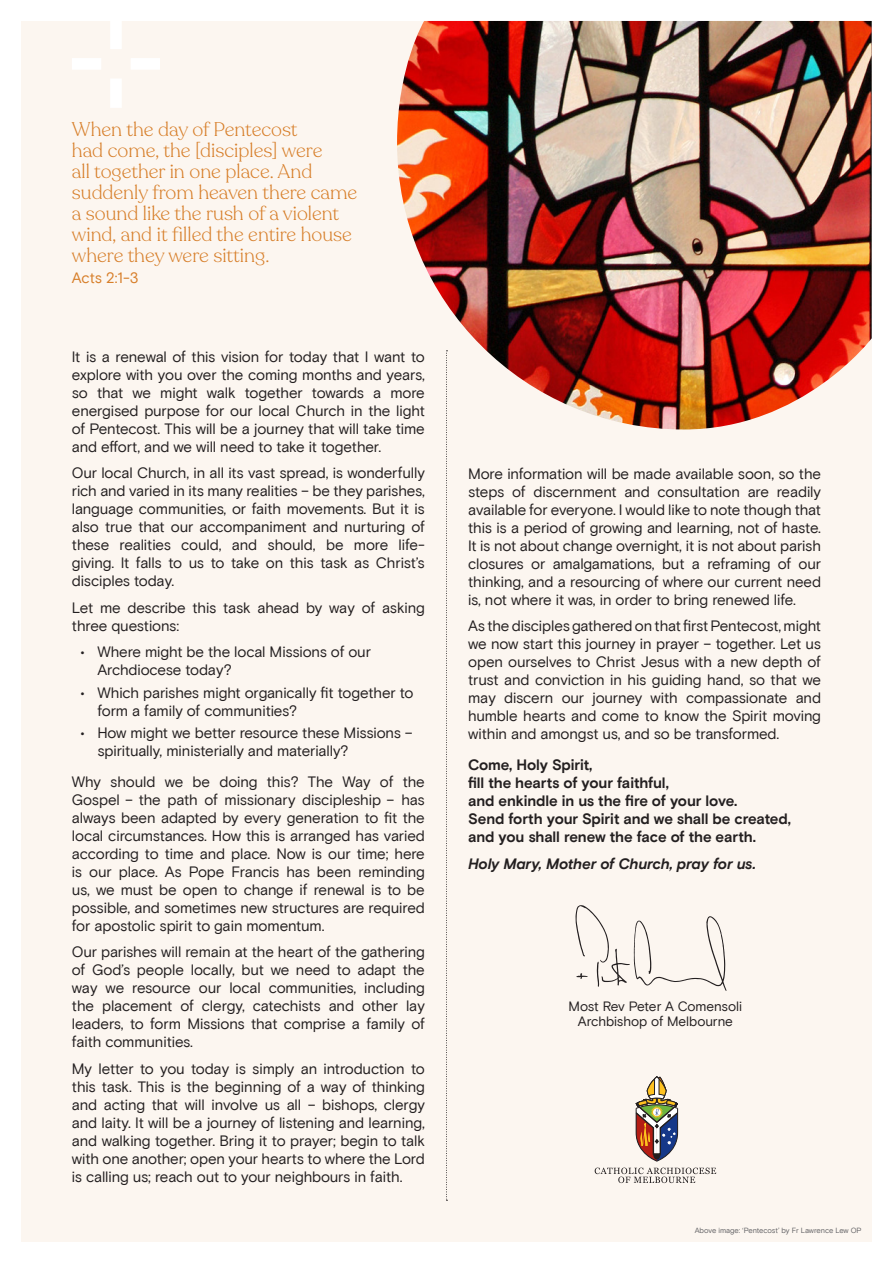
<style>
.page{position:relative;width:893px;height:1263px;background:#fff}
.page>*{position:absolute;margin:0;border:0;box-sizing:border-box;transform-origin:0 0}
.t1{font:300 19.5px/21px "Recoleta";color:#d77e29}
.t2{font:15px/18px "Basis Grotesque Pro";letter-spacing:-.01em;color:#231f20;text-align:justify}
.t3{font:700 15px/18px "Basis Grotesque Pro";letter-spacing:-.01em;color:#231f20}
.t4{font:italic 700 15px "Basis Grotesque Pro";letter-spacing:-.015em;color:#231f20}
.t5{font:15px "Basis Grotesque Pro";color:#d77e29}
.t6{font:13.5px/15px "Basis Grotesque Pro";letter-spacing:-.005em;color:#231f20;text-align:center}
.t7{font:7.5px "Basis Grotesque Pro";letter-spacing:-.01em;color:#636366}
</style>
<div class="page">
<div style="left:21px;top:21px;width:851px;height:1221px;background:#fcf6f0"></div>
<img style="left:397px;top:21px;width:475px;height:408px">
<svg style="left:576px;top:905px;width:150px;height:86px"></svg>
<svg style="left:446px;top:350px;width:1px;height:851px"></svg>
<svg style="left:72px;top:21px;width:88px;height:87px"></svg>
<svg style="left:636px;top:1076px;width:42px;height:85px"></svg>
<svg style="left:595px;top:1167px;width:121px;height:16px"></svg>
<p class="t1" style="left:72px;top:119px;width:287px">When the day of Pentecost<br>had come, the [disciples] were<br>all together in one place. And suddenly from heaven there came a sound like the rush of a violent wind, and it filled the entire house where they were sitting.</p>
<p class="t5" style="left:72px;top:269px;width:68px">Acts 2:1-3</p>
<p class="t2" style="left:72px;top:348px;width:354px">It is a renewal of this vision for today that I want to explore with you over the coming months and years, so that we might walk together towards a more energised purpose for our local Church in the light of Pentecost. This will be a journey that will take time and effort, and we will need to take it together.</p>
<p class="t2" style="left:72px;top:464px;width:354px">Our local Church, in all its vast spread, is wonderfully rich and varied in its many realities – be they parishes, language communities, or faith movements. But it is also true that our accompaniment and nurturing of these realities could, and should, be more life&shy;giving. It falls to us to take on this task as Christ’s disciples today.</p>
<p class="t2" style="left:72px;top:599px;width:354px">Let me describe this task ahead by way of asking three questions:</p>
<p class="t2" style="left:97px;top:643px;width:275px;text-indent:-17px">• Where might be the local Missions of our<br>Archdiocese today?</p>
<p class="t2" style="left:97px;top:683px;width:318px;text-indent:-17px">• Which parishes might organically fit together to form a family of communities?</p>
<p class="t2" style="left:97px;top:724px;width:317px;text-indent:-17px">• How might we better resource these Missions – spiritually, ministerially and materially?</p>
<p class="t2" style="left:72px;top:773px;width:354px">Why should we be doing this? The Way of the Gospel – the path of missionary discipleship – has always been adapted by every generation to fit the local circumstances. How this is arranged has varied according to time and place. Now is our time; here is our place. As Pope Francis has been reminding us, we must be open to change if renewal is to be possible, and sometimes new structures are required for apostolic spirit to gain momentum.</p>
<p class="t2" style="left:72px;top:943px;width:354px">Our parishes will remain at the heart of the gathering of God’s people locally, but we need to adapt the way we resource our local communities, including the placement of clergy, catechists and other lay leaders, to form Missions that comprise a family of faith communities.</p>
<p class="t2" style="left:72px;top:1060px;width:354px">My letter to you today is simply an introduction to this task. This is the beginning of a way of thinking and acting that will involve us all – bishops, clergy and laity. It will be a journey of listening and learning, and walking together. Bring it to prayer; begin to talk with one another; open your hearts to where the Lord is calling us; reach out to your neighbours in faith.</p>
<p class="t2" style="left:468px;top:465px;width:354px">More information will be made available soon, so the steps of discernment and consultation are readily available for everyone. I would like to note though that this is a period of growing and learning, not of haste.<br>It is not about change overnight, it is not about parish closures or amalgamations, but a reframing of our thinking, and a resourcing of where our current need is, not where it was, in order to bring renewed life.</p>
<p class="t2" style="left:468px;top:617px;width:354px">As the disciples gathered on that first Pentecost, might we now start this journey in prayer – together. Let us open ourselves to Christ Jesus with a new depth of trust and conviction in his guiding hand, so that we may discern our journey with compassionate and humble hearts and come to know the Spirit moving within and amongst us, and so be transformed.</p>
<p class="t3" style="left:468px;top:756px;width:324px">Come, Holy Spirit,<br>fill the hearts of your faithful,<br>and enkindle in us the fire of your love.<br>Send forth your Spirit and we shall be created, and you shall renew the face of the earth.</p>
<p class="t4" style="left:468px;top:854px;width:289px">Holy Mary, Mother of Church, pray for us.</p>
<p class="t6" style="left:569px;top:999px;width:175px">Most Rev Peter A Comensoli<br>Archbishop of Melbourne</p>
<p class="t7" style="left:695px;top:1226px;width:168px">Above image: ‘Pentecost’ by Fr Lawrence Lew OP</p>
</div>
